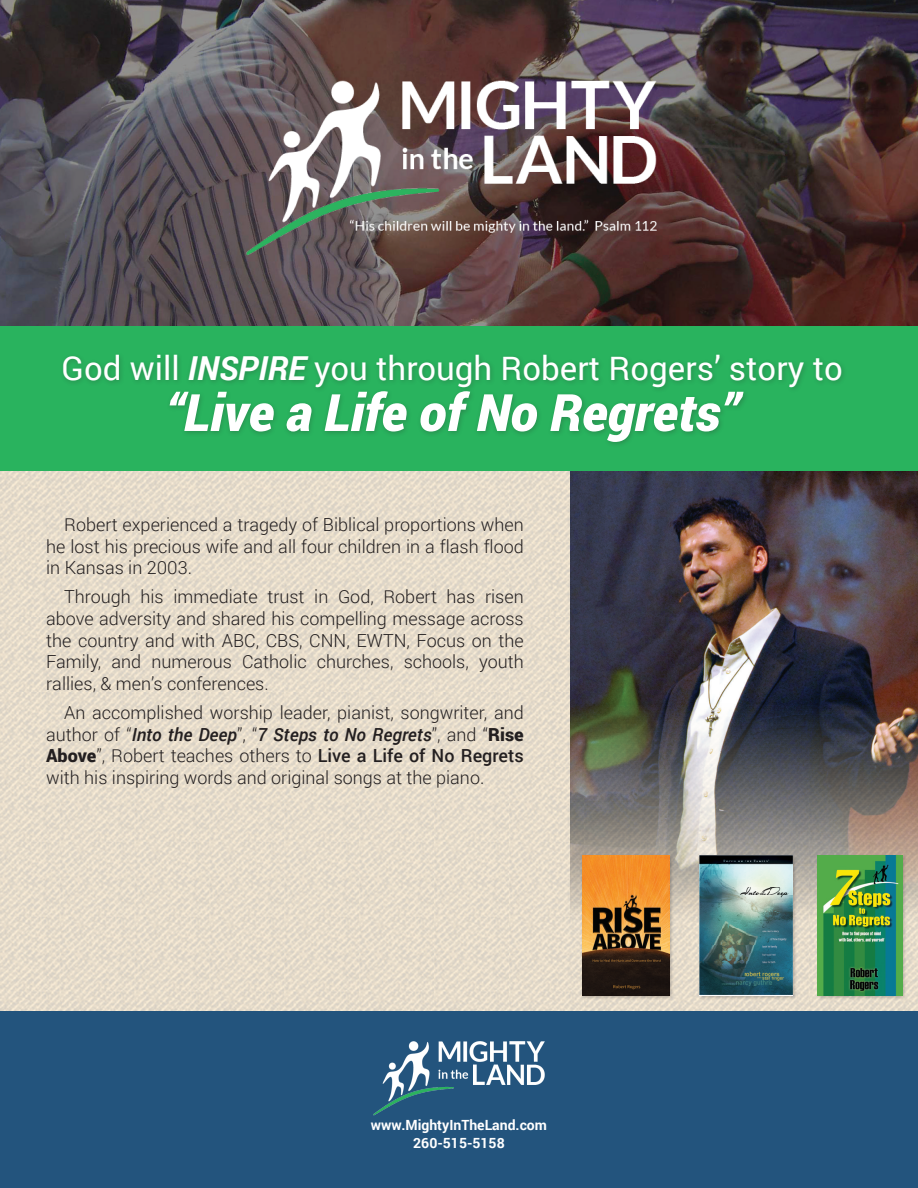
<style>
.page{position:relative;width:918px;height:1188px;background:#fff}
.page>*{position:absolute;margin:0;border:0;box-sizing:border-box;transform-origin:0 0}
.t1{font:italic 900 51.45px "Roboto";color:#fff}
.t2{font:33px "Roboto";color:#fff}
.t3{font:300 18px/21.6px "Roboto";color:#231f20;text-align:justify}
.t4{font:700 14.1px/17.9px "Roboto";color:#fff;text-align:center}
.s1{font-weight:700;font-style:italic}
.s2{font-weight:500;font-style:italic}
.s3{font-weight:900}
.s4{font-weight:500}
</style>
<div class="page">
<img style="left:0;top:471px;width:571px;height:541px">
<img style="left:571px;top:471px;width:347px;height:541px">
<div style="left:698px;top:854px;width:99px;height:146px;background:#231f20;opacity:.25"></div>
<img style="left:699px;top:856px;width:93px;height:139px">
<div style="left:816px;top:854px;width:91px;height:145px;background:#231f20;opacity:.25"></div>
<img style="left:818px;top:856px;width:84px;height:139px">
<div style="left:581px;top:854px;width:93px;height:145px;background:#231f20;opacity:.25"></div>
<img style="left:582px;top:856px;width:87px;height:139px">
<div style="left:0;top:1012px;width:918px;height:176px;background:#23547d"></div>
<img style="left:373px;top:1041px;width:172px;height:75px">
<svg style="left:0;top:0;width:918px;height:326px;background:#4f3f42"></svg>
<div style="left:0;top:326px;width:918px;height:145px;background:#29b35e"></div>
<div style="left:60px;top:352px;width:788px;height:96px;background:#231f20;opacity:.25"></div>
<img style="left:244px;top:78px;width:414px;height:180px">
<h2 class="t2" style="left:62px;top:345px;width:783px">God will <span class="s1">INSPIRE</span> you through Robert Rogers’ story to</h2>
<h1 class="t1" style="left:166px;top:376px;width:574px">“Live a Life of No Regrets”</h1>
<p class="t3" style="left:46px;top:513px;width:479px;text-indent:18px">Robert experienced a tragedy of Biblical proportions when he lost his precious wife and all four children in a flash flood in Kansas in 2003.</p>
<p class="t3" style="left:46px;top:586px;width:479px;text-indent:18px">Through his immediate trust in God, Robert has risen above adversity and shared his compelling message across the country and with ABC, CBS, CNN, EWTN, Focus on the Family, and numerous Catholic churches, schools, youth rallies, &amp; men’s conferences.</p>
<p class="t3" style="left:46px;top:701px;width:479px;text-indent:18px">An accomplished worship leader, pianist, songwriter, and author of “<span class="s2">Into the Deep</span>”, “<span class="s2">7 Steps to No Regrets</span>”, and “<span class="s3">Rise Above</span>”, Robert teaches others to <span class="s4">Live a Life of No Regrets </span>with his inspiring words and original songs at the piano.</p>
<p class="t4" style="left:371px;top:1115px;width:178px">www.MightyInTheLand.com<br>260-515-5158</p>
</div>
